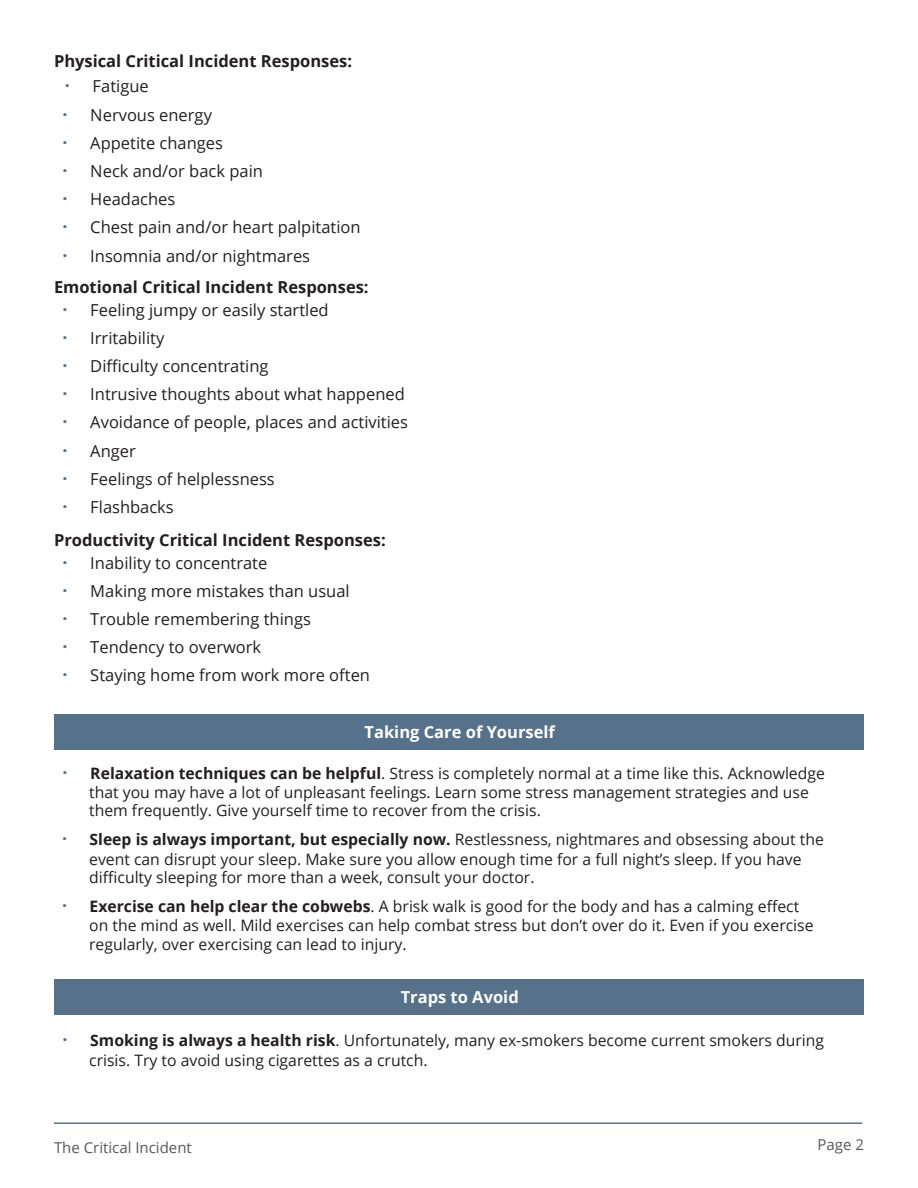
<style>
.page{position:relative;width:918px;height:1188px;background:#fff}
.page>*{position:absolute;margin:0;border:0;box-sizing:border-box;transform-origin:0 0}
.t1{font:16.5px/28.2px "Open Sans";color:#231f20}
.t2{font:700 16.5px/22.8px "Open Sans";color:#231f20}
.Bullets{font:700 16.5px "Open Sans";color:#fff}
.Bullets-2{font:15.75px/18.9px "Open Sans";color:#231f20}
.t3{font:15px "Open Sans";color:#57585a}
.s1{font-size:18px;color:#56728b}
.s2{font-weight:400}
.s3{font-weight:700;font-size:18px;color:#56728b}
.s4{color:#21211f}
.s5{font-weight:700}
</style>
<div class="page">
<hr style="left:54px;top:1122px;width:808px;height:2px;background:#56728b">
<div style="left:54px;top:714px;width:810px;height:36px;background:#56728b"></div>
<div style="left:54px;top:979px;width:810px;height:36px;background:#56728b"></div>
<p class="t2" style="left:65px;top:48px;width:289px;line-height:25.3px;text-indent:-11px">Physical Critical Incident Responses: <span class="s1">·</span> <span class="s2">Fatigue</span></p>
<p class="t1" style="left:63px;top:100px;width:300px"><span class="s3">·</span> Nervous energy<br><span class="s3">·</span> Appetite changes<br><span class="s3">·</span> Neck and/or back pain<br><span class="s3">·</span> Headaches<br><span class="s3">·</span> Chest pain and/or heart palpitation <span class="s3">·</span> Insomnia and/or nightmares</p>
<p class="t2" style="left:63px;top:275px;width:308px;text-indent:-9px">Emotional Critical Incident Responses: <span class="s1">·</span> <span class="s2">Feeling jumpy or easily startled</span></p>
<p class="t1" style="left:63px;top:323px;width:347px"><span class="s3">·</span> Irritability<br><span class="s3">·</span> Difficulty concentrating<br><span class="s3">·</span> Intrusive thoughts about what happened <span class="s3">·</span> Avoidance of people, places and activitie<span class="s4">s </span><span class="s3">·</span> Anger<br><span class="s3">·</span> Feelings of helplessness<br><span class="s3">·</span> Flashbacks</p>
<p class="t2" style="left:63px;top:528px;width:325px;text-indent:-9px">Productivity Critical Incident Responses<span class="s4">: </span><span class="s1">·</span> <span class="s2">Inability to concentrate</span></p>
<p class="t1" style="left:63px;top:576px;width:309px"><span class="s3">·</span> Making more mistakes than usual<br><span class="s3">·</span> Trouble remembering things<br><span class="s3">·</span> Tendency to overwork<br><span class="s3">·</span> Staying home from work more often</p>
<p class="Bullets" style="left:365px;top:720px;width:192px">Taking Care of Yourself</p>
<p class="Bullets-2" style="left:89px;top:763px;width:737px;text-indent:-27px"><span class="s3">·</span> <span class="s5">Relaxation techniques can be helpful</span>. Stress is completely normal at a time like this. Acknowledge that you may have a lot of unpleasant feelings. Learn some stress management strategies and use them frequently. Give yourself time to recover from the crisis.</p>
<p class="Bullets-2" style="left:89px;top:830px;width:736px;text-indent:-27px"><span class="s3">·</span> <span class="s5">Sleep is always important, but especially now.</span> Restlessness, nightmares and obsessing about the event can disrupt your sleep. Make sure you allow enough time for a full night’s sleep. If you have difficulty sleeping for more than a week, consult your doctor.</p>
<p class="Bullets-2" style="left:89px;top:896px;width:726px;text-indent:-27px"><span class="s3">·</span> <span class="s5">Exercise can help clear the cobwebs</span>. A brisk walk is good for the body and has a calming effect on the mind as well. Mild exercises can help combat stress but don’t over do it. Even if you exercise regularly, over exercising can lead to injury.</p>
<p class="Bullets" style="left:401px;top:986px;width:120px">Traps to Avoid</p>
<p class="Bullets-2" style="left:89px;top:1030px;width:737px;line-height:20px;text-indent:-27px"><span class="s3">·</span> <span class="s5">Smoking is always a health risk</span>. Unfortunately, many ex-smokers become current smokers during crisis. Try to avoid using cigarettes as a crutch.</p>
<p class="t3" style="left:54px;top:1138px;width:139px">The Critical Incident</p>
<p class="t3" style="left:818px;top:1135px;width:48px">Page 2</p>
</div>
